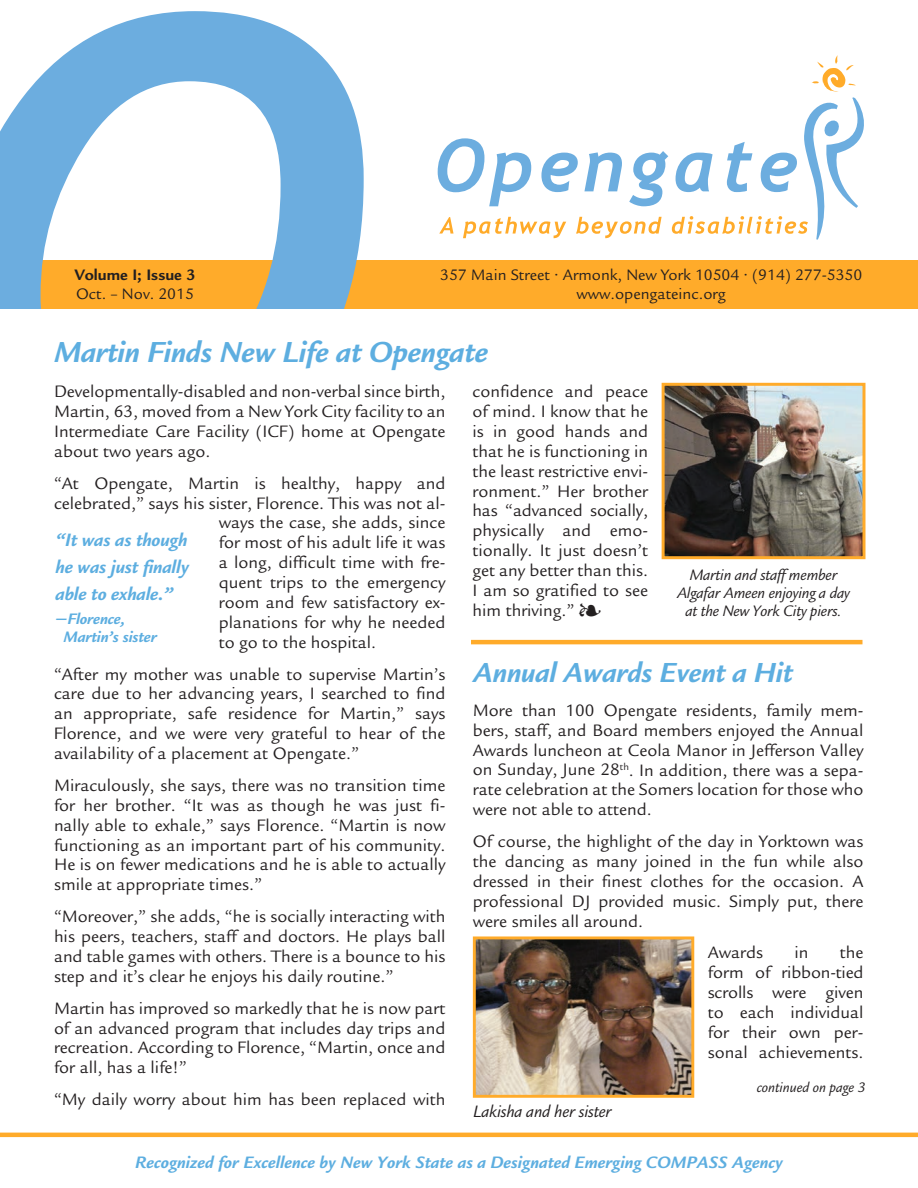
<style>
.page{position:relative;width:918px;height:1188px;background:#fff}
.page>*{position:absolute;margin:0;border:0;box-sizing:border-box;transform-origin:0 0}
.t1{font:italic 700 31.5px "Legacy Sans";letter-spacing:-.01em;color:#5daee0}
.t2{font:italic 700 30px "Legacy Sans";letter-spacing:-.01em;color:#5daee0}
.t3{font:italic 700 19.5px/27px "Legacy Sans";letter-spacing:-.01em;color:#5daee0;text-align:justify}
.t4{font:18px/19.8px "Legacy Sans";color:#231f20;text-align:justify}
.t5{font:italic 700 18px "Legacy Sans";color:#5daee0}
.t6{font:italic 18px "Legacy Sans";letter-spacing:-.01em;color:#231f20}
.t7{font:16.5px/18.8px "Legacy Sans";color:#231f20;text-align:center}
.t8{font:italic 16.5px/18px "Legacy Sans";letter-spacing:-.01em;color:#231f20;text-align:center}
.t9{font:italic 700 16.5px/18px "Legacy Sans";letter-spacing:-.01em;color:#5daee0}
.t10{font:700 16.5px "Legacy Sans";color:#231f20}
.t11{font:italic 15px "Legacy Sans";color:#231f20}
.s1{font-size:19.5px}
</style>
<div class="page">
<div style="left:0;top:260px;width:918px;height:49px;background:#ffab2a"></div>
<svg style="left:438px;top:55px;width:426px;height:185px"></svg>
<svg style="left:0;top:11px;width:364px;height:298px"></svg>
<hr style="left:0;top:1133px;width:918px;height:4px;background:#ffab2a">
<hr style="left:471px;top:640px;width:391px;height:4px;background:#ffab2a">
<img style="left:666px;top:387px;width:196px;height:168px">
<div style="left:662px;top:383px;width:204px;height:176px;border:3px solid #ffab2a"></div>
<img style="left:477px;top:940px;width:213px;height:154px">
<div style="left:473px;top:936px;width:221px;height:162px;border:3px solid #ffab2a"></div>
<p class="t10" style="left:74px;top:266px;width:123px">Volume I; Issue 3</p>
<p class="t7" style="left:76px;top:285px;width:119px">Oct. – Nov. 2015</p>
<p class="t7" style="left:440px;top:266px;width:424px">357 Main Street • Armonk, New York 10504 • (914) 277-5350 www.opengateinc.org</p>
<h1 class="t1" style="left:54px;top:333px;width:436px">Martin Finds New Life at Opengate</h1>
<p class="t4" style="left:54px;top:382px;width:393px">Developmentally-disabled and non-verbal since birth, Martin, 63, moved from a New York City facility to an Intermediate Care Facility (ICF) home at Opengate about two years ago.</p>
<p class="t4" style="left:54px;top:473px;width:393px">“At Opengate, Martin is healthy, happy and</p>
<p class="t4" style="left:54px;top:493px;width:393px">celebrated,” says his sister, Florence. This was not al-</p>
<p class="t4" style="left:219px;top:513px;width:228px">ways the case, she adds, since</p>
<p class="t4" style="left:219px;top:533px;width:228px">for most of his adult life it was</p>
<p class="t4" style="left:219px;top:553px;width:228px">a long, difficult time with fre-</p>
<p class="t4" style="left:219px;top:573px;width:228px">quent trips to the emergency</p>
<p class="t4" style="left:219px;top:593px;width:228px">room and few satisfactory ex-</p>
<p class="t4" style="left:219px;top:612px;width:228px">planations for why he needed</p>
<p class="t4" style="left:219px;top:632px;width:159px">to go to the hospital.</p>
<p class="t4" style="left:54px;top:664px;width:393px">“After my mother was unable to supervise Martin’s care due to her advancing years, I searched to find an appropriate, safe residence for Martin,” says Florence, and we were very grateful to hear of the availability of a placement at Opengate.”</p>
<p class="t4" style="left:54px;top:776px;width:393px">Miraculously, she says, there was no transition time for her brother. “It was as though he was just fi&shy;nally able to exhale,” says Florence. “Martin is now functioning as an important part of his community.<br>He is on fewer medications and he is able to actually smile at appropriate times.”</p>
<p class="t4" style="left:54px;top:907px;width:393px">“Moreover,” she adds, “he is socially interacting with his peers, teachers, staff and doctors. He plays ball and table games with others. There is a bounce to his step and it’s clear he enjoys his daily routine.”</p>
<p class="t4" style="left:54px;top:998px;width:393px">Martin has improved so markedly that he is now part of an advanced program that includes day trips and recreation. According to Florence, “Martin, once and for all, has a life!”</p>
<p class="t4" style="left:54px;top:1090px;width:393px">“My daily worry about him has been replaced with</p>
<p class="t4" style="left:472px;top:382px;width:177px">confidence and peace of mind. I know that he is in good hands and that he is functioning in the least restrictive envi&shy;ronment.” Her brother has “advanced socially, physically and emo&shy;tionally. It just doesn’t get any better than this.<br>I am so gratified to see him thriving.” ❧</p>
<p class="t3" style="left:56px;top:526px;width:135px">“It was as though he was just finally able to exhale.”</p>
<p class="t9" style="left:64px;top:610px;width:95px;text-indent:-8px"><span class="s1">–</span>Florence,<br>Martin’s sister</p>
<p class="t8" style="left:677px;top:566px;width:175px">Martin and staff member<br>Algafar Ameen enjoying a day at the New York City piers.</p>
<h2 class="t2" style="left:473px;top:655px;width:321px">Annual Awards Event a Hit</h2>
<p class="t4" style="left:473px;top:700px;width:392px">More than 100 Opengate residents, family mem&shy;bers, staff, and Board members enjoyed the Annual Awards luncheon at Ceola Manor in Jefferson Valley on Sunday, June 28<sup>th</sup>. In addition, there was a sepa&shy;rate celebration at the Somers location for those who were not able to attend.</p>
<p class="t4" style="left:473px;top:832px;width:392px">Of course, the highlight of the day in Yorktown was the dancing as many joined in the fun while also dressed in their finest clothes for the occasion. A professional DJ provided music. Simply put, there were smiles all around.</p>
<p class="t4" style="left:708px;top:943px;width:57px">Awards</p>
<p class="t4" style="left:795px;top:943px;width:16px">in</p>
<p class="t4" style="left:708px;top:943px;width:157px;text-indent:132px">the form of ribbon-tied scrolls were given to each individual for their own per&shy;sonal achievements.</p>
<p class="t11" style="left:757px;top:1079px;width:110px">continued on page 3</p>
<p class="t6" style="left:473px;top:1102px;width:140px">Lakisha and her sister</p>
<p class="t5" style="left:135px;top:1152px;width:649px">Recognized for Excellence by New York State as a Designated Emerging COMPASS Agency</p>
</div>
